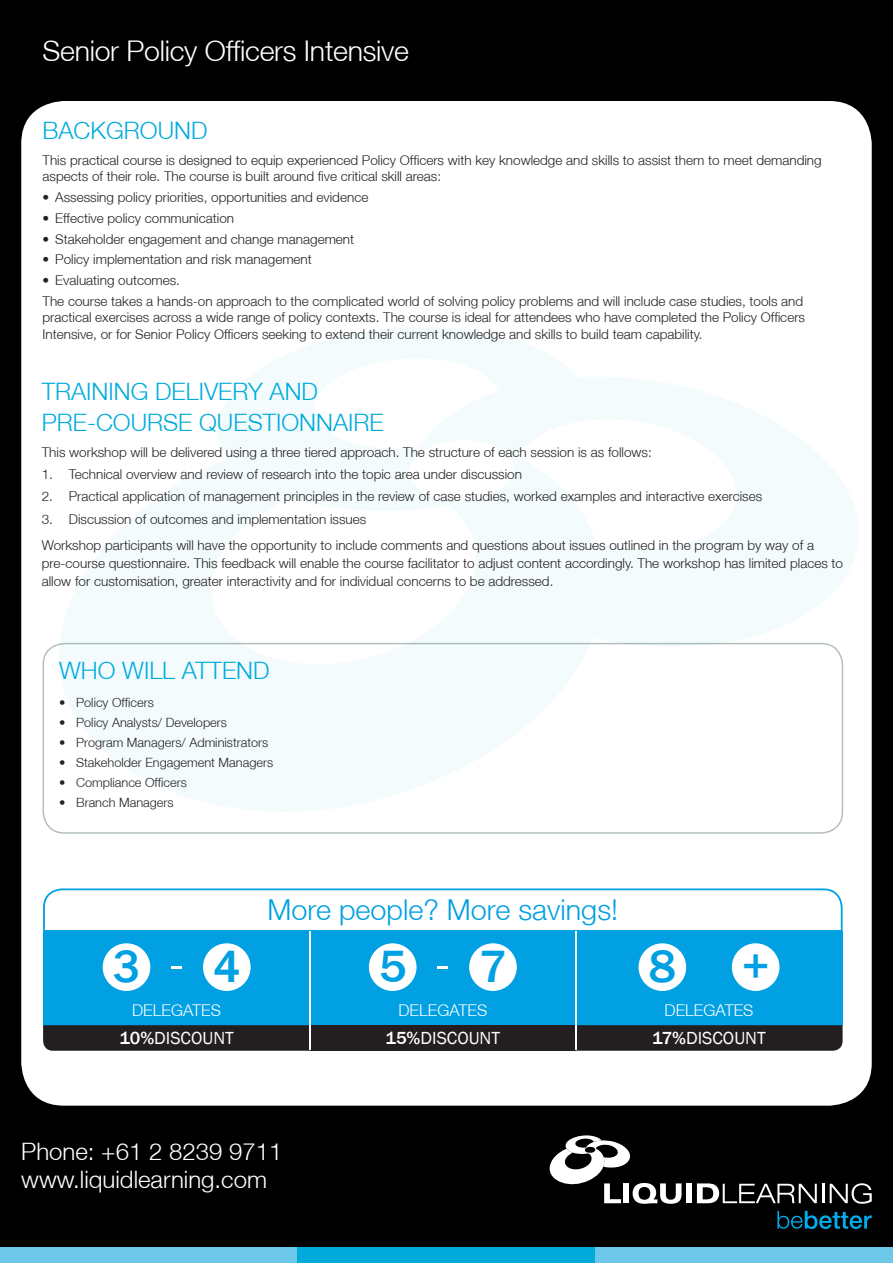
<style>
.page{position:relative;width:893px;height:1263px;background:#000}
.page>*{position:absolute;margin:0;border:0;box-sizing:border-box;transform-origin:0 0}
.t1{font:500 46.5px "Franklin Gothic";color:#00a0e2}
.t2{font:300 28.8px "Helvetica Neue";color:#00a0e2}
.t3{font:300 28.5px "Helvetica Neue";letter-spacing:-.01em;color:#fff}
.t4{font:300 24px/31.2px "Helvetica Neue";color:#00abdc}
.t5{font:300 24px/28.5px "Helvetica Neue";color:#fff}
.t6{font:18px "Franklin Gothic";color:#fff}
.t7{font:300 16.2px "Helvetica Neue";color:#fff}
.t8{font:300 13.5px/16.5px "Helvetica Neue";color:#231f20}
.t9{font:300 12.75px "Helvetica Neue";color:#231f20}
.s1{font-weight:500}
</style>
<div class="page">
<div style="left:21px;top:101px;width:851px;height:1005px;background:#fff;border-radius:43px"></div>
<svg style="left:218px;top:327px;width:347px;height:118px;fill:#f3fbfd"></svg>
<svg style="left:51px;top:445px;width:528px;height:366px;fill:#f3fbfd"></svg>
<svg style="left:419px;top:366px;width:453px;height:298px;fill:#f3fbfd"></svg>
<div style="left:0;top:1247px;width:298px;height:16px;background:#6dc7e9"></div>
<div style="left:298px;top:1247px;width:297px;height:16px;background:#00abdc"></div>
<div style="left:595px;top:1247px;width:298px;height:16px;background:#6dc7e9"></div>
<div style="left:43px;top:643px;width:800px;height:191px;border:2px solid #002628;border-radius:21px"></div>
<svg style="left:43px;top:888px;width:800px;height:43px"></svg>
<div style="left:43px;top:931px;width:267px;height:94px;background:#00a0e2"></div>
<svg style="left:43px;top:1025px;width:267px;height:26px;background:#252224"></svg>
<div style="left:310px;top:931px;width:265px;height:94px;background:#00a0e2"></div>
<div style="left:310px;top:1025px;width:265px;height:26px;background:#231f20"></div>
<div style="left:575px;top:931px;width:268px;height:94px;background:#00a0e2"></div>
<svg style="left:575px;top:1025px;width:268px;height:26px;background:#252324"></svg>
<div style="left:103px;top:943px;width:47px;height:48px;background:#fff;border-radius:50%"></div>
<div style="left:203px;top:943px;width:48px;height:48px;background:#fff;border-radius:50%"></div>
<svg style="left:171px;top:966px;width:11px;height:2px"></svg>
<div style="left:369px;top:943px;width:47px;height:48px;background:#fff;border-radius:50%"></div>
<div style="left:469px;top:943px;width:48px;height:48px;background:#fff;border-radius:50%"></div>
<svg style="left:437px;top:966px;width:11px;height:2px"></svg>
<div style="left:638px;top:943px;width:48px;height:48px;background:#fff;border-radius:50%"></div>
<hr style="left:309px;top:931px;width:1px;height:119px;background:#fff">
<hr style="left:575px;top:931px;width:2px;height:119px;background:#fff">
<div style="left:732px;top:943px;width:47px;height:48px;background:#fff;border-radius:50%"></div>
<svg style="left:830px;top:1183px;width:42px;height:21px"></svg>
<div style="left:686px;top:1183px;width:6px;height:20px;background:#fff"></div>
<svg style="left:697px;top:1183px;width:127px;height:20px"></svg>
<svg style="left:549px;top:1135px;width:132px;height:69px"></svg>
<svg style="left:777px;top:1211px;width:95px;height:18px"></svg>
<h3 class="t3" style="left:43px;top:33px;width:368px">Senior Policy Officers Intensive</h3>
<h3 class="t4" style="left:43px;top:115px;width:166px">BACKGROUND</h3>
<p class="t8" style="left:43px;top:152px;width:781px">This practical course is designed to equip experienced Policy Officers with key knowledge and skills to assist them to meet demanding aspects of their role. The course is built around five critical skill areas:</p>
<p class="t8" style="left:43px;top:189px;width:327px">• Assessing policy priorities, opportunities and evidence</p>
<p class="t8" style="left:43px;top:209px;width:193px">• Effective policy communication</p>
<p class="t8" style="left:43px;top:230px;width:313px">• Stakeholder engagement and change management</p>
<p class="t8" style="left:43px;top:251px;width:271px">• Policy implementation and risk management</p>
<p class="t8" style="left:43px;top:270px;width:762px;line-height:20.7px">• Evaluating outcomes.<br>The course takes a hands-on approach to the complicated world of solving policy problems and will include case studies, tools and</p>
<p class="t8" style="left:43px;top:309px;width:764px">practical exercises across a wide range of policy contexts. The course is ideal for attendees who have completed the Policy Officers<br>Intensive, or for Senior Policy Officers seeking to extend their current knowledge and skills to build team capability.</p>
<h3 class="t4" style="left:42px;top:375px;width:343px">TRAINING DELIVERY AND<br>PRE-COURSE QUESTIONNAIRE</h3>
<p class="t8" style="left:42px;top:443px;width:611px">This workshop will be delivered using a three tiered approach. The structure of each session is as follows:</p>
<p class="t8" style="left:42px;top:466px;width:482px">1. Technical overview and review of research into the topic area under discussion</p>
<p class="t8" style="left:42px;top:488px;width:722px">2. Practical application of management principles in the review of case studies, worked examples and interactive exercises</p>
<p class="t8" style="left:42px;top:505px;width:774px;line-height:26.5px">3. Discussion of outcomes and implementation issues<br>Workshop participants will have the opportunity to include comments and questions about issues outlined in the program by way of a</p>
<p class="t8" style="left:42px;top:554px;width:803px;line-height:17.5px">pre-course questionnaire. This feedback will enable the course facilitator to adjust content accordingly. The workshop has limited places to allow for customisation, greater interactivity and for individual concerns to be addressed.</p>
<h3 class="t4" style="left:59px;top:655px;width:212px">WHO WILL ATTEND</h3>
<p class="t9" style="left:59px;top:695px;width:96px">• Policy Officers</p>
<p class="t9" style="left:59px;top:715px;width:169px">• Policy Analysts/ Developers</p>
<p class="t9" style="left:59px;top:735px;width:211px">• Program Managers/ Administrators</p>
<p class="t9" style="left:59px;top:755px;width:215px">• Stakeholder Engagement Managers</p>
<p class="t9" style="left:59px;top:775px;width:129px">• Compliance Officers</p>
<p class="t9" style="left:59px;top:795px;width:116px">• Branch Managers</p>
<h2 class="t2" style="left:268px;top:892px;width:352px">More people? More savings!</h2>
<h1 class="t1" style="left:113px;top:938px;width:29px">3</h1>
<h1 class="t1" style="left:213px;top:938px;width:29px">4</h1>
<h1 class="t1" style="left:379px;top:938px;width:29px">5</h1>
<h1 class="t1" style="left:479px;top:938px;width:29px">7</h1>
<h1 class="t1" style="left:649px;top:938px;width:29px">8</h1>
<h1 class="t1" style="left:742px;top:938px;width:29px">+</h1>
<p class="t7" style="left:132px;top:1000px;width:90px">DELEGATES</p>
<p class="t7" style="left:398px;top:1000px;width:90px">DELEGATES</p>
<p class="t7" style="left:665px;top:1000px;width:90px">DELEGATES</p>
<h3 class="t6" style="left:119px;top:1026px;width:116px"><span class="s1">10%</span>DISCOUNT</h3>
<h3 class="t6" style="left:385px;top:1026px;width:116px"><span class="s1">15%</span>DISCOUNT</h3>
<h3 class="t6" style="left:652px;top:1026px;width:115px"><span class="s1">17%</span>DISCOUNT</h3>
<h3 class="t5" style="left:21px;top:1136px;width:263px">Phone: +61 2 8239 9711 www.liquidlearning.com</h3>
</div>
